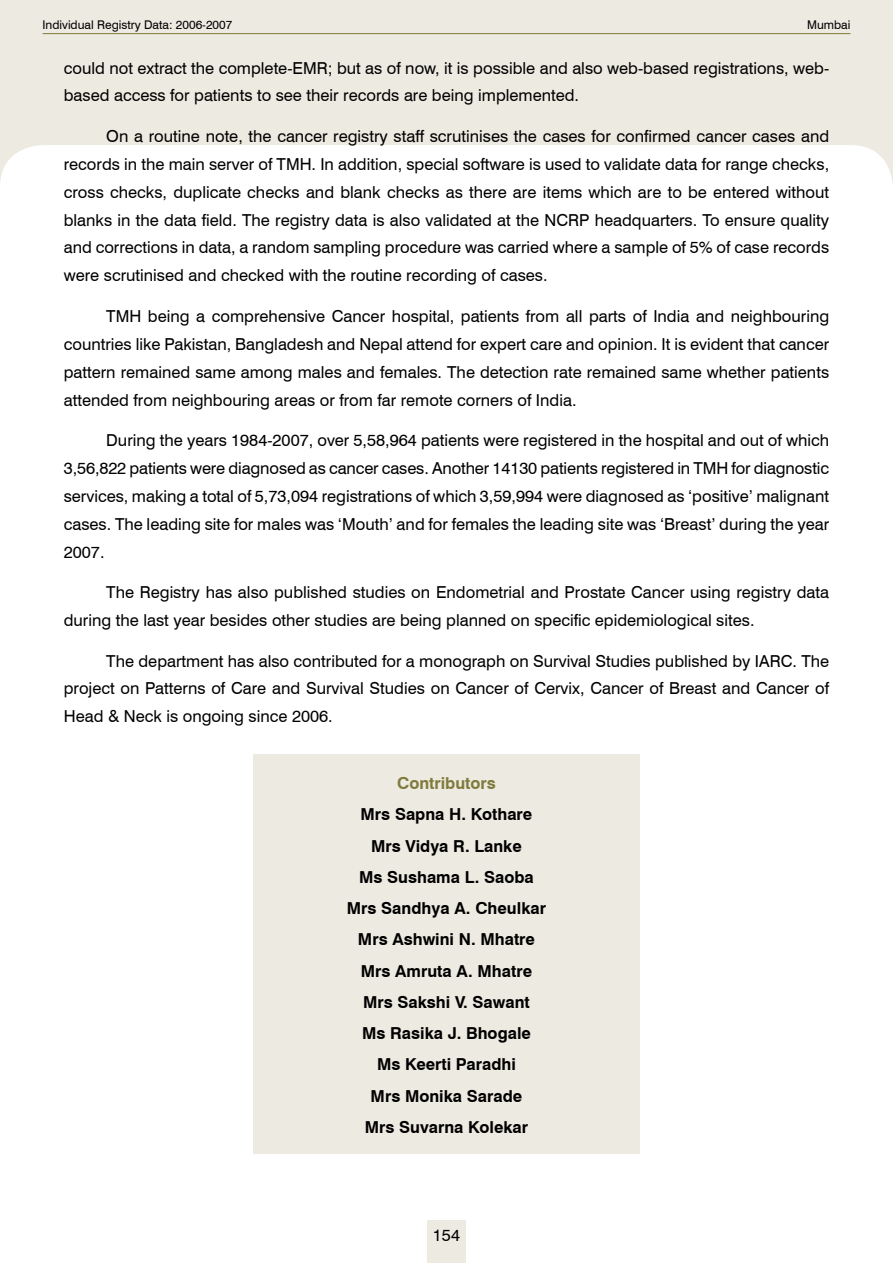
<style>
.page{position:relative;width:893px;height:1263px;background:#fff}
.page>*{position:absolute;margin:0;border:0;box-sizing:border-box;transform-origin:0 0}
.t1{font:16.5px/27.9px "Swiss 721 BT";color:#000;text-align:justify}
.t2{font:700 16.5px/31.2px "Swiss 721 BT";color:#000;text-align:center}
.t3{font:700 16.5px "Swiss 721 BT";color:#807b3d}
.t4{font:12px "Swiss 721 BT";color:#000}
</style>
<div class="page">
<div style="left:0;top:0;width:893px;height:211px;background:#edeae1"></div>
<div style="left:0;top:145px;width:893px;height:1118px;background:#fff;border-radius:43px"></div>
<div style="left:427px;top:1220px;width:39px;height:43px;background:#edeae1"></div>
<hr style="left:43px;top:33px;width:807px;height:1px;background:#807b3d">
<div style="left:253px;top:754px;width:387px;height:400px;background:#edeae1"></div>
<p class="t4" style="left:43px;top:17px;width:191px">Individual Registry Data: 2006-2007</p>
<p class="t4" style="left:807px;top:17px;width:45px">Mumbai</p>
<p class="t1" style="left:64px;top:54px;width:767px">could not extract the complete-EMR; but as of now, it is possible and also web-based registrations, web&shy;based access for patients to see their records are being implemented.</p>
<p class="t1" style="left:64px;top:122px;width:767px;text-indent:43px">On a routine note, the cancer registry staff scrutinises the cases for confirmed cancer cases and records in the main server of TMH. In addition, special software is used to validate data for range checks, cross checks, duplicate checks and blank checks as there are items which are to be entered without blanks in the data field. The registry data is also validated at the NCRP headquarters. To ensure quality and corrections in data, a random sampling procedure was carried where a sample of 5% of case records were scrutinised and checked with the routine recording of cases.</p>
<p class="t1" style="left:64px;top:302px;width:767px;text-indent:43px">TMH being a comprehensive Cancer hospital, patients from all parts of India and neighbouring countries like Pakistan, Bangladesh and Nepal attend for expert care and opinion. It is evident that cancer pattern remained same among males and females. The detection rate remained same whether patients attended from neighbouring areas or from far remote corners of India.</p>
<p class="t1" style="left:64px;top:426px;width:767px;text-indent:43px">During the years 1984-2007, over 5,58,964 patients were registered in the hospital and out of which 3,56,822 patients were diagnosed as cancer cases. Another 14130 patients registered in TMH for diagnostic services, making a total of 5,73,094 registrations of which 3,59,994 were diagnosed as ‘positive’ malignant cases. The leading site for males was ‘Mouth’ and for females the leading site was ‘Breast’ during the year 2007.</p>
<p class="t1" style="left:64px;top:578px;width:767px;text-indent:43px">The Registry has also published studies on Endometrial and Prostate Cancer using registry data during the last year besides other studies are being planned on specific epidemiological sites.</p>
<p class="t1" style="left:64px;top:647px;width:767px;text-indent:43px">The department has also contributed for a monograph on Survival Studies published by IARC. The project on Patterns of Care and Survival Studies on Cancer of Cervix, Cancer of Breast and Cancer of Head &amp; Neck is ongoing since 2006.</p>
<p class="t3" style="left:397px;top:773px;width:100px">Contributors</p>
<p class="t2" style="left:347px;top:799px;width:201px">Mrs Sapna H. Kothare<br>Mrs Vidya R. Lanke<br>Ms Sushama L. Saoba<br>Mrs Sandhya A. Cheulkar<br>Mrs Ashwini N. Mhatre<br>Mrs Amruta A. Mhatre<br>Mrs Sakshi V. Sawant<br>Ms Rasika J. Bhogale<br>Ms Keerti Paradhi<br>Mrs Monika Sarade<br>Mrs Suvarna Kolekar</p>
<p class="t1" style="left:433px;top:1221px;width:29px">154</p>
</div>
